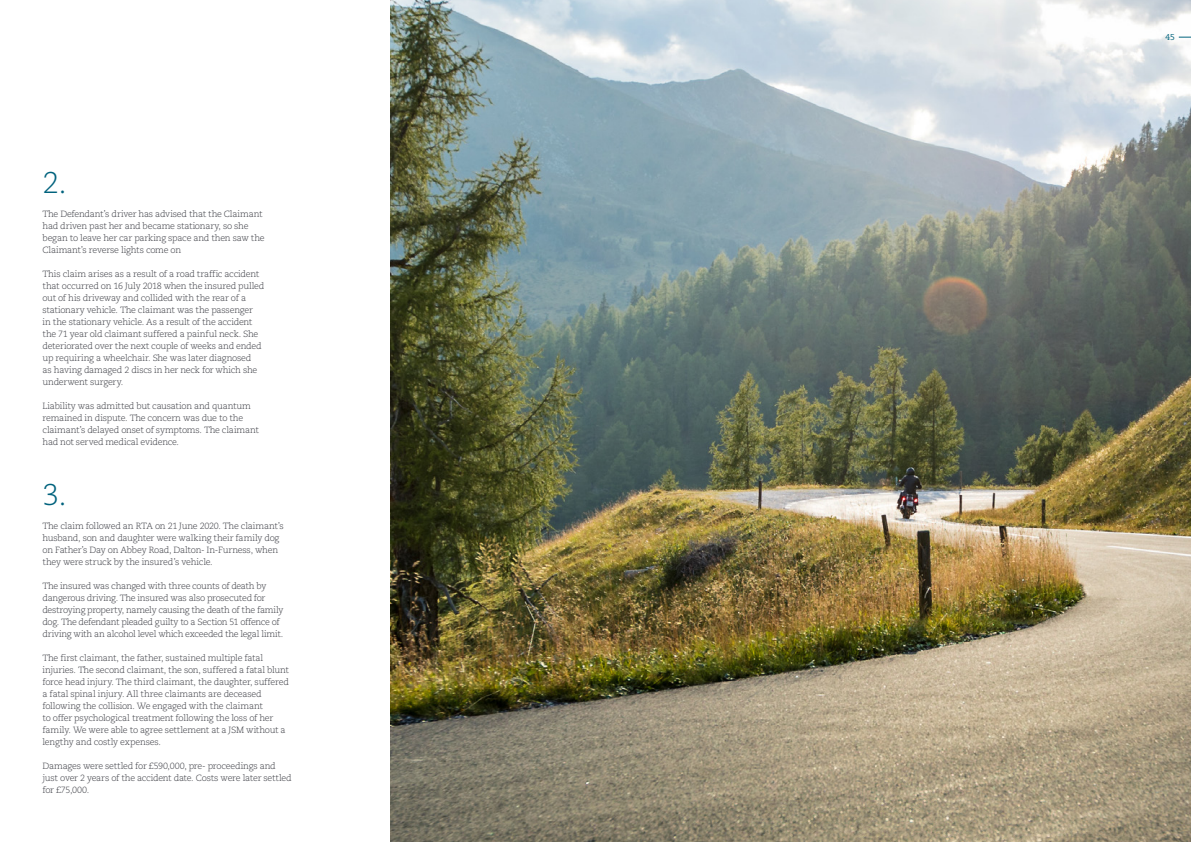
<style>
.page{position:relative;width:1191px;height:842px;background:#fff}
.page>*{position:absolute;margin:0;border:0;box-sizing:border-box;transform-origin:0 0}
.H1_-_Headline_-_Teal{font:300 30px "Caecilia LT Pro 45";color:#00627d}
.P_-_Body_-_Grey{font:300 9px/12px "Caecilia LT Pro 45";letter-spacing:-.03em;color:#3b3c43}
.Page_Number_-_Teal{font:8.5px "Caecilia LT Pro 55 Roman";color:#00627d}
</style>
<div class="page">
<img style="left:391px;top:0;width:800px;height:842px">
<svg style="left:1178px;top:37px;width:13px;height:1px"></svg>
<p class="H1_-_Headline_-_Teal" style="left:43px;top:163px;width:26px">2.</p>
<p class="P_-_Body_-_Grey" style="left:43px;top:208px;width:224px">The Defendant’s driver has advised that the Claimant had driven past her and became stationary, so she began to leave her car parking space and then saw the Claimant’s reverse lights come on</p>
<p class="P_-_Body_-_Grey" style="left:43px;top:268px;width:223px">This claim arises as a result of a road traffic accident that occurred on 16 July 2018 when the insured pulled out of his driveway and collided with the rear of a stationary vehicle. The claimant was the passenger<br>in the stationary vehicle. As a result of the accident the 71 year old claimant suffered a painful neck. She deteriorated over the next couple of weeks and ended up requiring a wheelchair. She was later diagnosed<br>as having damaged 2 discs in her neck for which she underwent surgery.</p>
<p class="P_-_Body_-_Grey" style="left:43px;top:400px;width:218px">Liability was admitted but causation and quantum remained in dispute. The concern was due to the claimant’s delayed onset of symptoms. The claimant had not served medical evidence.</p>
<p class="H1_-_Headline_-_Teal" style="left:43px;top:475px;width:26px">3.</p>
<p class="P_-_Body_-_Grey" style="left:43px;top:520px;width:243px">The claim followed an RTA on 21 June 2020. The claimant’s husband, son and daughter were walking their family dog on Father’s Day on Abbey Road, Dalton- In-Furness, when they were struck by the insured’s vehicle.</p>
<p class="P_-_Body_-_Grey" style="left:43px;top:580px;width:242px">The insured was changed with three counts of death by dangerous driving. The insured was also prosecuted for destroying property, namely causing the death of the family dog. The defendant pleaded guilty to a Section 51 offence of driving with an alcohol level which exceeded the legal limit.</p>
<p class="P_-_Body_-_Grey" style="left:43px;top:652px;width:248px">The first claimant, the father, sustained multiple fatal injuries. The second claimant, the son, suffered a fatal blunt force head injury. The third claimant, the daughter, suffered a fatal spinal injury. All three claimants are deceased following the collision. We engaged with the claimant<br>to offer psychological treatment following the loss of her family. We were able to agree settlement at a JSM without a lengthy and costly expenses.</p>
<p class="P_-_Body_-_Grey" style="left:43px;top:760px;width:250px">Damages were settled for £590,000, pre- proceedings and just over 2 years of the accident date. Costs were later settled for £75,000.</p>
<p class="Page_Number_-_Teal" style="left:1165px;top:32px;width:11px">45</p>
</div>
